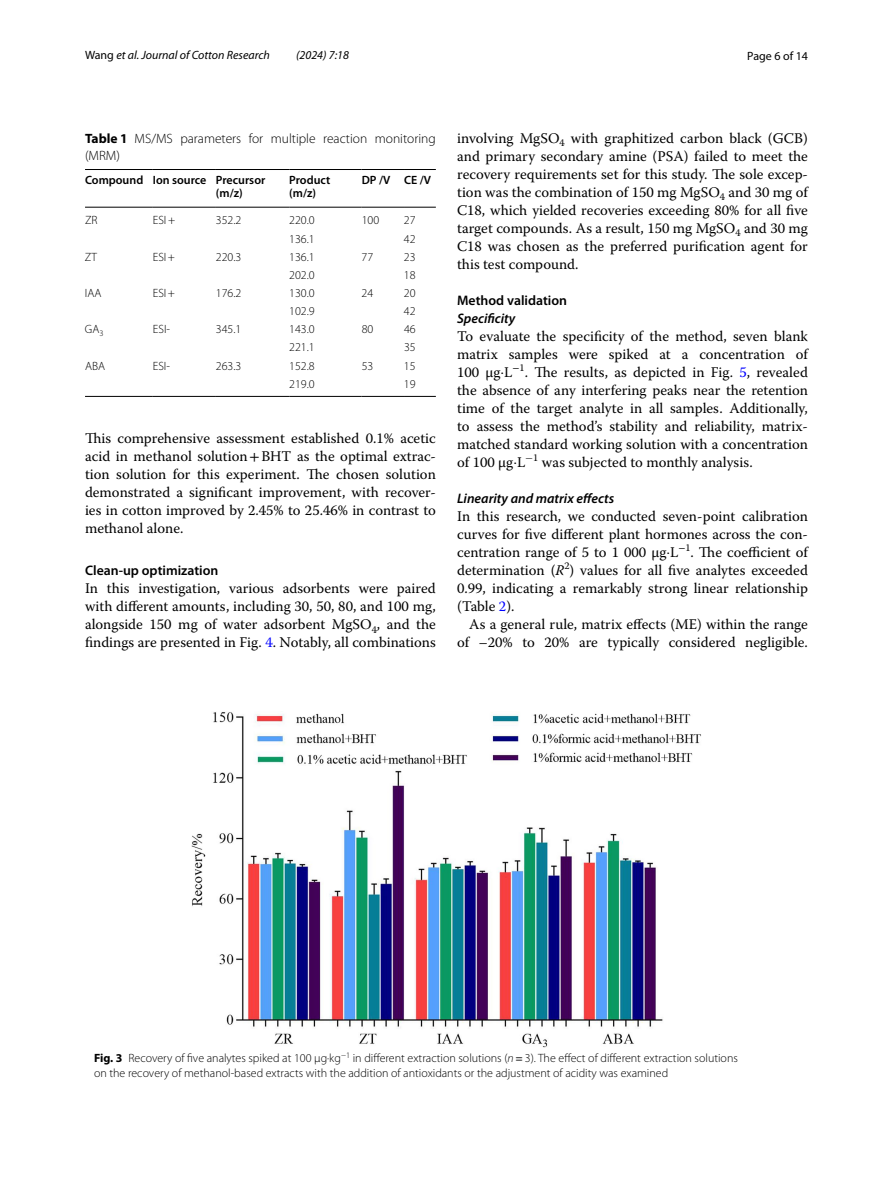
<style>
.page{position:relative;width:893px;height:1187px;background:#fff}
.page>*{position:absolute;margin:0;border:0;box-sizing:border-box;transform-origin:0 0}
.t1{font:14.7px/18px "Warnock Pro";color:#000;text-align:justify}
.t2{font:600 13.8px "Myriad Pro";color:#000}
.t3{font:italic 600 13.8px "Myriad Pro";color:#000}
.t4{font:300 13.5px/16.5px "Myriad Pro";color:#000}
.t5{font:300 12px/15px "Myriad Pro";color:#000}
.t6{font:600 12px/13.5px "Myriad Pro";color:#000}
.t7{font:italic 12px "Myriad Pro";color:#000}
.t8{font:12px "Myriad Pro";color:#000}
.s1{font-style:normal}
.s2{font-weight:700}
.s3{font-family:"STIX"}
.s4{color:#00f}
.s5{font-style:italic}
.s6{font-family:"STIX";font-weight:400;font-style:italic}
</style>
<div class="page">
<hr style="left:85px;top:169px;width:68px;height:1px;background:#000">
<hr style="left:85px;top:207px;width:68px;height:1px;background:#000">
<hr style="left:153px;top:169px;width:63px;height:1px;background:#000">
<hr style="left:153px;top:207px;width:63px;height:1px;background:#000">
<hr style="left:216px;top:169px;width:73px;height:1px;background:#000">
<hr style="left:216px;top:207px;width:73px;height:1px;background:#000">
<hr style="left:289px;top:169px;width:73px;height:1px;background:#000">
<hr style="left:289px;top:207px;width:73px;height:1px;background:#000">
<hr style="left:362px;top:169px;width:42px;height:1px;background:#000">
<hr style="left:362px;top:207px;width:42px;height:1px;background:#000">
<hr style="left:404px;top:169px;width:32px;height:1px;background:#000">
<hr style="left:404px;top:207px;width:32px;height:1px;background:#000">
<hr style="left:85px;top:396px;width:68px;height:1px;background:#000">
<hr style="left:153px;top:396px;width:63px;height:1px;background:#000">
<hr style="left:216px;top:396px;width:73px;height:1px;background:#000">
<hr style="left:362px;top:396px;width:42px;height:1px;background:#000">
<hr style="left:289px;top:396px;width:73px;height:1px;background:#000">
<hr style="left:404px;top:396px;width:32px;height:1px;background:#000">
<img style="left:191px;top:712px;width:510px;height:335px">
<p class="t7" style="left:85px;top:48px;width:186px"><span class="s1">Wang</span> et al. Journal of Cotton Research</p>
<p class="t7" style="left:296px;top:48px;width:54px">(2024) 7:18</p>
<p class="t8" style="left:747px;top:48px;width:62px">Page 6 of 14</p>
<p class="t4" style="left:85px;top:130px;width:352px"><span class="s2">Table 1</span> MS/MS parameters for multiple reaction monitoring (MRM)</p>
<p class="t6" style="left:216px;top:173px;width:51px;text-indent:-131px">Compound Ion source Precursor (m/z)</p>
<p class="t6" style="left:289px;top:173px;width:43px">Product (m/z)</p>
<p class="t6" style="left:362px;top:173px;width:71px">DP /V CE /V</p>
<p class="t5" style="left:85px;top:213px;width:14px">ZR</p>
<p class="t5" style="left:153px;top:213px;width:24px">ESI+</p>
<p class="t5" style="left:216px;top:213px;width:27px">352.2</p>
<p class="t5" style="left:289px;top:213px;width:27px">220.0</p>
<p class="t5" style="left:362px;top:213px;width:19px">100</p>
<p class="t5" style="left:404px;top:213px;width:13px">27</p>
<p class="t5" style="left:289px;top:231px;width:27px">136.1</p>
<p class="t5" style="left:404px;top:231px;width:13px">42</p>
<p class="t5" style="left:85px;top:249px;width:14px">ZT</p>
<p class="t5" style="left:153px;top:249px;width:24px">ESI+</p>
<p class="t5" style="left:216px;top:249px;width:27px">220.3</p>
<p class="t5" style="left:289px;top:249px;width:27px">136.1</p>
<p class="t5" style="left:362px;top:249px;width:13px">77</p>
<p class="t5" style="left:404px;top:249px;width:13px">23</p>
<p class="t5" style="left:289px;top:267px;width:27px">202.0</p>
<p class="t5" style="left:404px;top:267px;width:13px">18</p>
<p class="t5" style="left:85px;top:286px;width:18px">IAA</p>
<p class="t5" style="left:153px;top:286px;width:24px">ESI+</p>
<p class="t5" style="left:216px;top:286px;width:27px">176.2</p>
<p class="t5" style="left:289px;top:286px;width:27px">130.0</p>
<p class="t5" style="left:362px;top:286px;width:13px">24</p>
<p class="t5" style="left:404px;top:286px;width:13px">20</p>
<p class="t5" style="left:289px;top:304px;width:27px">102.9</p>
<p class="t5" style="left:404px;top:304px;width:13px">42</p>
<p class="t5" style="left:85px;top:322px;width:20px">GA<sub>3</sub></p>
<p class="t5" style="left:153px;top:322px;width:19px">ESI-</p>
<p class="t5" style="left:216px;top:322px;width:27px">345.1</p>
<p class="t5" style="left:289px;top:322px;width:27px">143.0</p>
<p class="t5" style="left:362px;top:322px;width:13px">80</p>
<p class="t5" style="left:404px;top:322px;width:13px">46</p>
<p class="t5" style="left:289px;top:340px;width:27px">221.1</p>
<p class="t5" style="left:404px;top:340px;width:13px">35</p>
<p class="t5" style="left:85px;top:358px;width:22px">ABA</p>
<p class="t5" style="left:153px;top:358px;width:19px">ESI-</p>
<p class="t5" style="left:216px;top:358px;width:27px">263.3</p>
<p class="t5" style="left:289px;top:358px;width:27px">152.8</p>
<p class="t5" style="left:362px;top:358px;width:13px">53</p>
<p class="t5" style="left:404px;top:358px;width:13px">15</p>
<p class="t5" style="left:289px;top:376px;width:27px">219.0</p>
<p class="t5" style="left:404px;top:376px;width:13px">19</p>
<p class="t1" style="left:85px;top:428px;width:352px">This comprehensive assessment established 0.1% acetic acid in methanol solution<span class="s3">+</span>BHT as the optimal extrac&shy;tion solution for this experiment. The chosen solution demonstrated a significant improvement, with recover&shy;ies in cotton improved by 2.45% to 25.46% in contrast to methanol alone.</p>
<p class="t2" style="left:85px;top:561px;width:135px">Clean‑up optimization</p>
<p class="t1" style="left:85px;top:578px;width:352px">In this investigation, various adsorbents were paired with different amounts, including 30, 50, 80, and 100 mg, alongside 150 mg of water adsorbent MgSO<sub>4</sub>, and the findings are presented in Fig. <span class="s4">4</span>. Notably, all combinations</p>
<p class="t1" style="left:457px;top:128px;width:352px">involving MgSO<sub>4</sub> with graphitized carbon black (GCB) and primary secondary amine (PSA) failed to meet the recovery requirements set for this study. The sole excep&shy;tion was the combination of 150 mg MgSO<sub>4</sub> and 30 mg of C18, which yielded recoveries exceeding 80% for all five target compounds. As a result, 150 mg MgSO<sub>4</sub> and 30 mg C18 was chosen as the preferred purification agent for this test compound.</p>
<p class="t2" style="left:457px;top:291px;width:112px">Method validation</p>
<p class="t3" style="left:457px;top:309px;width:60px">Specificity</p>
<p class="t1" style="left:457px;top:326px;width:352px">To evaluate the specificity of the method, seven blank matrix samples were spiked at a concentration of 100 μg<span class="s3">·</span>L<sup>−</sup><sup>1</sup>. The results, as depicted in Fig. <span class="s4">5</span>, revealed the absence of any interfering peaks near the retention time of the target analyte in all samples. Additionally, to assess the method’s stability and reliability, matrix&shy;matched standard working solution with a concentration of 100 μg<span class="s3">·</span>L<sup>−</sup><sup>1</sup> was subjected to monthly analysis.</p>
<p class="t3" style="left:457px;top:489px;width:159px">Linearity and matrix effects</p>
<p class="t1" style="left:457px;top:506px;width:352px">In this research, we conducted seven-point calibration curves for five different plant hormones across the con&shy;centration range of 5 to 1 000 μg<span class="s3">·</span>L<sup>−</sup><sup>1</sup>. The coefficient of determination (<span class="s5">R</span><sup>2</sup>) values for all five analytes exceeded 0.99, indicating a remarkably strong linear relationship (Table <span class="s4">2</span>).</p>
<p class="t1" style="left:457px;top:614px;width:352px;text-align:right">As a general rule, matrix effects (ME) within the range of –20% to 20% are typically considered negligible.</p>
<p class="t5" style="left:94px;top:1051px;width:645px"><span class="s2">Fig. 3</span> Recovery of five analytes spiked at 100 μg·kg<sup>−1</sup> in different extraction solutions (<span class="s5">n</span><span class="s6">=</span>3). The effect of different extraction solutions on the recovery of methanol-based extracts with the addition of antioxidants or the adjustment of acidity was examined</p>
</div>
